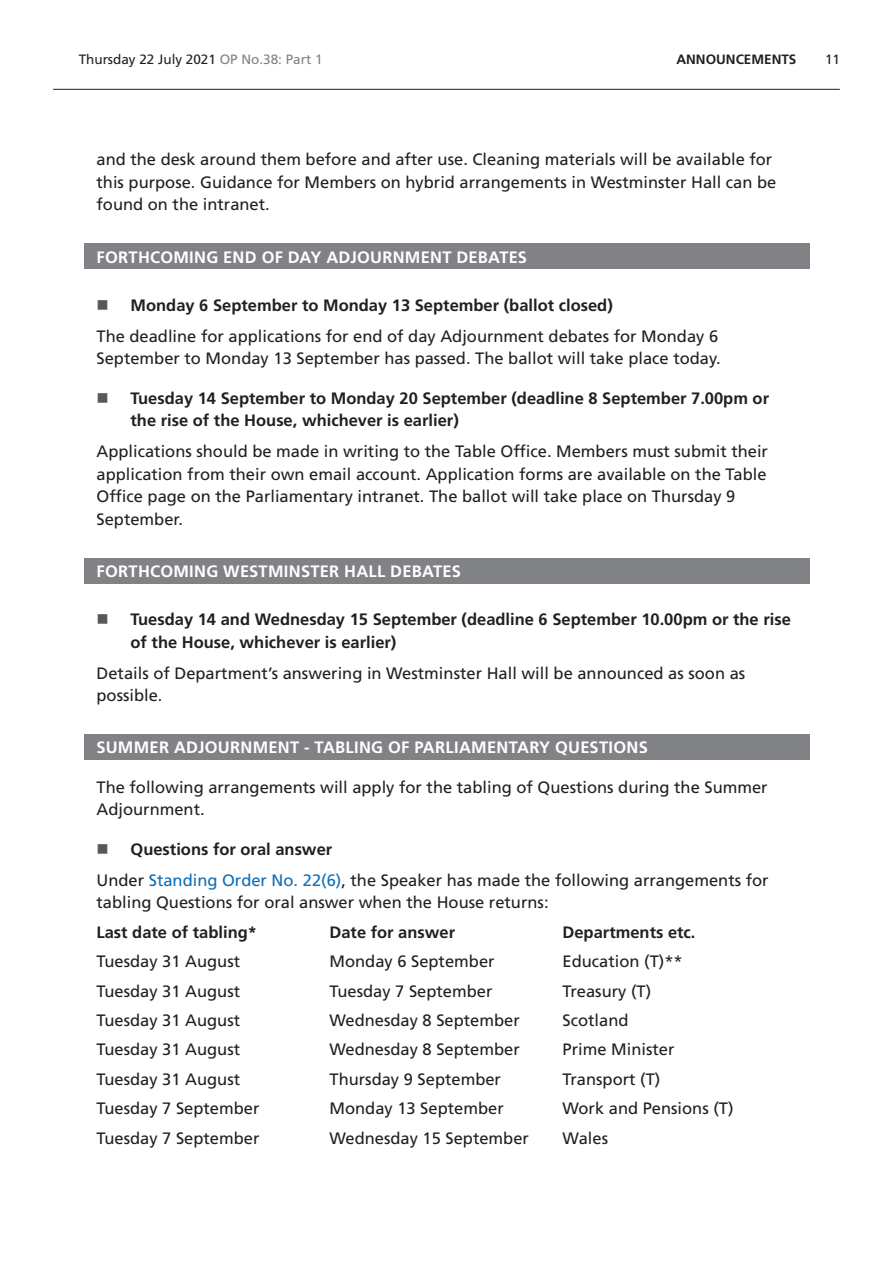
<style>
.page{position:relative;width:893px;height:1263px;background:#fff}
.page>*{position:absolute;margin:0;border:0;box-sizing:border-box;transform-origin:0 0}
.t1{font:16.5px/22.5px "Frutiger LT Std";color:#231f20}
.BoldTimingHeading{font:700 16.5px/22.5px "Frutiger LT Std";color:#231f20}
.Heading2Grey{font:700 16.5px "Frutiger LT Std";letter-spacing:.015em;color:#fff}
.t2{font:13.5px "Frutiger LT Std";color:#231f20}
.t3{font:700 13.5px "Frutiger LT Std";color:#231f20}
.s1{color:#808285}
.s2{color:#0f6eb8}
</style>
<div class="page">
<hr style="left:53px;top:89px;width:787px;height:1px;background:#231f20">
<div style="left:84px;top:244px;width:725px;height:25px;background:#808285"></div>
<div style="left:84px;top:558px;width:725px;height:25px;background:#808285"></div>
<div style="left:84px;top:735px;width:725px;height:25px;background:#808285"></div>
<p class="t2" style="left:79px;top:52px;width:245px">Thursday 22 July 2021 <span class="s1">OP No.38: Part 1</span></p>
<p class="t3" style="left:676px;top:52px;width:50px">Announcements</p>
<p class="t2" style="left:825px;top:52px;width:17px">11</p>
<p class="t1" style="left:97px;top:149px;width:681px">and the desk around them before and after use. Cleaning materials will be available for this purpose. Guidance for Members on hybrid arrangements in Westminster Hall can be found on the intranet.</p>
<h2 class="Heading2Grey" style="left:97px;top:247px;width:432px">FORTHCOMING END OF DAY ADJOURNMENT DEBATES</h2>
<p class="BoldTimingHeading" style="left:131px;top:294px;width:484px">Monday 6 September to Monday 13 September (ballot closed)</p>
<p class="t1" style="left:97px;top:325px;width:626px">The deadline for applications for end of day Adjournment debates for Monday 6<br>September to Monday 13 September has passed. The ballot will take place today.</p>
<p class="BoldTimingHeading" style="left:131px;top:387px;width:640px">Tuesday 14 September to Monday 20 September (deadline 8 September 7.00pm or the rise of the House, whichever is earlier)</p>
<p class="t1" style="left:97px;top:440px;width:673px">Applications should be made in writing to the Table Office. Members must submit their application from their own email account. Application forms are available on the Table Office page on the Parliamentary intranet. The ballot will take place on Thursday 9<br>September.</p>
<h2 class="Heading2Grey" style="left:97px;top:562px;width:366px">FORTHCOMING WESTMINSTER HALL DEBATES</h2>
<p class="BoldTimingHeading" style="left:131px;top:608px;width:662px">Tuesday 14 and Wednesday 15 September (deadline 6 September 10.00pm or the rise of the House, whichever is earlier)</p>
<p class="t1" style="left:97px;top:662px;width:650px">Details of Department’s answering in Westminster Hall will be announced as soon as possible.</p>
<h2 class="Heading2Grey" style="left:97px;top:738px;width:553px">SUMMER ADJOURNMENT - TABLING OF PARLIAMENTARY QUESTIONS</h2>
<p class="t1" style="left:97px;top:776px;width:673px">The following arrangements will apply for the tabling of Questions during the Summer<br>Adjournment.</p>
<p class="BoldTimingHeading" style="left:131px;top:838px;width:203px">Questions for oral answer</p>
<p class="t1" style="left:97px;top:869px;width:674px">Under <span class="s2">Standing Order No. 22(6)</span>, the Speaker has made the following arrangements for tabling Questions for oral answer when the House returns:</p>
<p class="BoldTimingHeading" style="left:97px;top:921px;width:162px">Last date of tabling*</p>
<p class="BoldTimingHeading" style="left:330px;top:921px;width:127px">Date for answer</p>
<p class="BoldTimingHeading" style="left:563px;top:921px;width:134px">Departments etc.</p>
<p class="t1" style="left:97px;top:950px;width:145px">Tuesday 31 August</p>
<p class="t1" style="left:330px;top:950px;width:167px">Monday 6 September</p>
<p class="t1" style="left:563px;top:950px;width:122px">Education (T)**</p>
<p class="t1" style="left:97px;top:980px;width:145px">Tuesday 31 August</p>
<p class="t1" style="left:330px;top:980px;width:164px">Tuesday 7 September</p>
<p class="t1" style="left:563px;top:980px;width:90px">Treasury (T)</p>
<p class="t1" style="left:97px;top:1009px;width:145px">Tuesday 31 August</p>
<p class="t1" style="left:330px;top:1009px;width:192px">Wednesday 8 September</p>
<p class="t1" style="left:563px;top:1009px;width:67px">Scotland</p>
<p class="t1" style="left:97px;top:1038px;width:145px">Tuesday 31 August</p>
<p class="t1" style="left:330px;top:1038px;width:192px">Wednesday 8 September</p>
<p class="t1" style="left:563px;top:1038px;width:113px">Prime Minister</p>
<p class="t1" style="left:97px;top:1068px;width:145px">Tuesday 31 August</p>
<p class="t1" style="left:330px;top:1068px;width:173px">Thursday 9 September</p>
<p class="t1" style="left:563px;top:1068px;width:99px">Transport (T)</p>
<p class="t1" style="left:97px;top:1097px;width:164px">Tuesday 7 September</p>
<p class="t1" style="left:330px;top:1097px;width:176px">Monday 13 September</p>
<p class="t1" style="left:563px;top:1097px;width:172px">Work and Pensions (T)</p>
<p class="t1" style="left:97px;top:1126px;width:164px">Tuesday 7 September</p>
<p class="t1" style="left:330px;top:1126px;width:201px">Wednesday 15 September</p>
<p class="t1" style="left:563px;top:1126px;width:47px">Wales</p>
</div>
